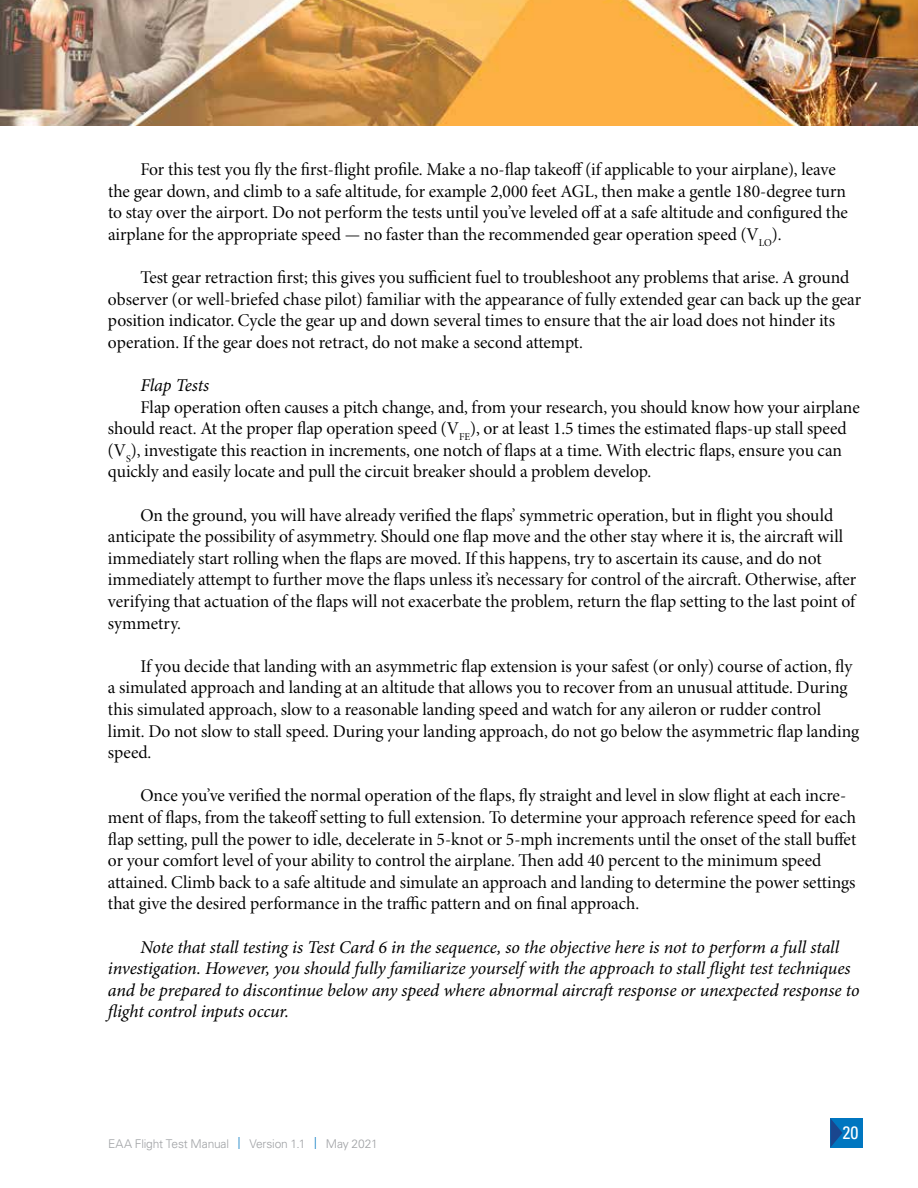
<style>
.page{position:relative;width:918px;height:1188px;background:#fff}
.page>*{position:absolute;margin:0;border:0;box-sizing:border-box;transform-origin:0 0}
.t1{font:18px/21.6px "Minion Pro Subh";color:#000}
.t2{font:italic 18px/21.6px "Minion Pro";letter-spacing:-.01em;color:#000}
.t3{font:condensed 18px "Univers LT Std";color:#fff}
.t4{font:300 12px "Univers LT Std";letter-spacing:-.015em;color:#9fa1a4}
.s1{color:#0076c0}
</style>
<div class="page">
<img style="left:0;top:0;width:918px;height:125px">
<div style="left:830px;top:1118px;width:33px;height:30px;background:#0076c0"></div>
<svg style="left:830px;top:1119px;width:13px;height:28px"></svg>
<p class="t1" style="left:108px;top:159px;width:741px;text-indent:32px">For this test you fly the first-flight profile. Make a no-flap takeoff (if applicable to your airplane), leave the gear down, and climb to a safe altitude, for example 2,000 feet AGL, then make a gentle 180-degree turn to stay over the airport. Do not perform the tests until you’ve leveled off at a safe altitude and configured the airplane for the appropriate speed — no faster than the recommended gear operation speed (V<sub>LO</sub>).</p>
<p class="t1" style="left:108px;top:267px;width:755px;text-indent:32px">Test gear retraction first; this gives you sufficient fuel to troubleshoot any problems that arise. A ground observer (or well-briefed chase pilot) familiar with the appearance of fully extended gear can back up the gear position indicator. Cycle the gear up and down several times to ensure that the air load does not hinder its operation. If the gear does not retract, do not make a second attempt.</p>
<p class="t2" style="left:140px;top:375px;width:70px">Flap Tests</p>
<p class="t1" style="left:108px;top:397px;width:753px;text-indent:32px">Flap operation often causes a pitch change, and, from your research, you should know how your airplane should react. At the proper flap operation speed (V<sub>FE</sub>), or at least 1.5 times the estimated flaps-up stall speed (V<sub>S</sub>), investigate this reaction in increments, one notch of flaps at a time. With electric flaps, ensure you can quickly and easily locate and pull the circuit breaker should a problem develop.</p>
<p class="t1" style="left:108px;top:505px;width:750px;text-indent:32px">On the ground, you will have already verified the flaps’ symmetric operation, but in flight you should anticipate the possibility of asymmetry. Should one flap move and the other stay where it is, the aircraft will immediately start rolling when the flaps are moved. If this happens, try to ascertain its cause, and do not immediately attempt to further move the flaps unless it’s necessary for control of the aircraft. Otherwise, after verifying that actuation of the flaps will not exacerbate the problem, return the flap setting to the last point of symmetry.</p>
<p class="t1" style="left:108px;top:656px;width:753px;text-indent:32px">If you decide that landing with an asymmetric flap extension is your safest (or only) course of action, fly a simulated approach and landing at an altitude that allows you to recover from an unusual attitude. During this simulated approach, slow to a reasonable landing speed and watch for any aileron or rudder control limit. Do not slow to stall speed. During your landing approach, do not go below the asymmetric flap landing speed.</p>
<p class="t1" style="left:108px;top:786px;width:750px;text-indent:32px">Once you’ve verified the normal operation of the flaps, fly straight and level in slow flight at each incre&shy;ment of flaps, from the takeoff setting to full extension. To determine your approach reference speed for each flap setting, pull the power to idle, decelerate in 5-knot or 5-mph increments until the onset of the stall buffet or your comfort level of your ability to control the airplane. Then add 40 percent to the minimum speed attained. Climb back to a safe altitude and simulate an approach and landing to determine the power settings that give the desired performance in the traffic pattern and on final approach.</p>
<p class="t2" style="left:108px;top:937px;width:753px;text-indent:32px">Note that stall testing is Test Card 6 in the sequence, so the objective here is not to perform a full stall investigation. However, you should fully familiarize yourself with the approach to stall flight test techniques and be prepared to discontinue below any speed where abnormal aircraft response or unexpected response to flight control inputs occur.</p>
<p class="t4" style="left:108px;top:1136px;width:271px">EAA Flight Test Manual <span class="s1">|</span> Version 1.1 <span class="s1">|</span> May 2021</p>
<p class="t3" style="left:842px;top:1121px;width:17px">20</p>
</div>
